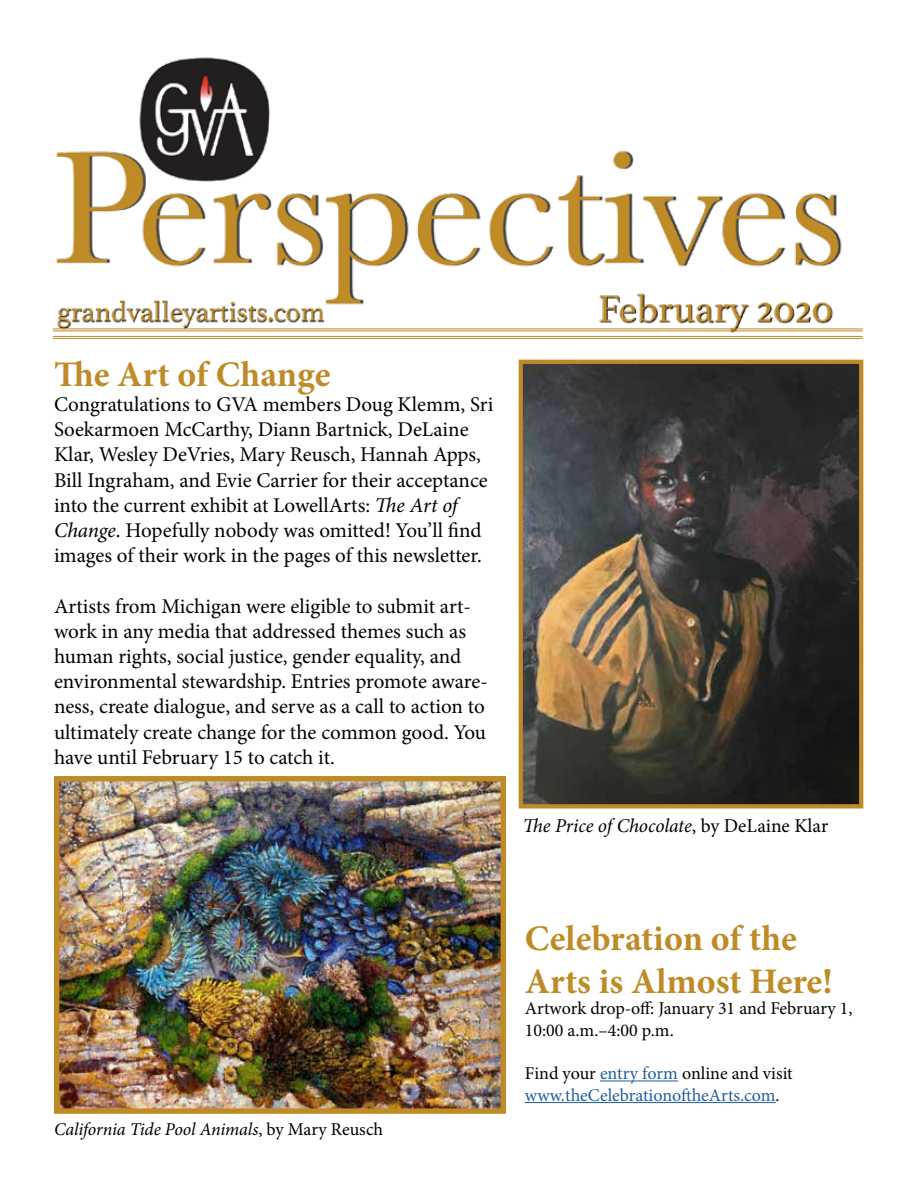
<style>
.page{position:relative;width:918px;height:1188px;background:#fff}
.page>*{position:absolute;margin:0;border:0;box-sizing:border-box;transform-origin:0 0}
.t1{font:700 36px/43.2px "Minion Pro";color:#be8b26}
.t2{font:21px/25.2px "Minion Pro";color:#000}
.t3{font:italic 19.5px "Minion Pro";letter-spacing:-.005em;color:#000}
.t4{font:18px/21.6px "Minion Pro";color:#215e9e}
.t5{font:18px/21.6px "Minion Pro";letter-spacing:-.005em;color:#000}
.t6{font:italic 18px "Minion Pro";letter-spacing:-.01em;color:#000}
.s1{font-style:italic}
.s2{font-style:normal}
.s3{color:#000}
</style>
<div class="page">
<img style="left:524px;top:365px;width:334px;height:438px">
<div style="left:519px;top:360px;width:344px;height:448px;border:4px solid #be8b26"></div>
<img style="left:60px;top:782px;width:440px;height:326px">
<div style="left:54px;top:776px;width:452px;height:338px;border:5px solid #be8b26"></div>
<hr style="left:600px;top:1081px;width:78px;height:1px;background:#215e9e">
<hr style="left:525px;top:1102px;width:251px;height:1px;background:#215e9e">
<img style="left:54px;top:57px;width:809px;height:281px">
<hr style="left:53px;top:328px;width:810px;height:1px;background:#be8b26">
<hr style="left:53px;top:330px;width:810px;height:1px;background:#be8b26">
<hr style="left:53px;top:336px;width:810px;height:1px;background:#be8b26">
<hr style="left:53px;top:338px;width:810px;height:1px;background:#be8b26">
<h1 class="t1" style="left:54px;top:352px;width:278px">The Art of Change</h1>
<p class="t2" style="left:54px;top:392px;width:441px">Congratulations to GVA members Doug Klemm, Sri Soekarmoen McCarthy, Diann Bartnick, DeLaine Klar, Wesley DeVries, Mary Reusch, Hannah Apps, Bill Ingraham, and Evie Carrier for their acceptance into the current exhibit at LowellArts: <span class="s1">The Art of Change</span>. Hopefully nobody was omitted! You’ll find images of their work in the pages of this newsletter.</p>
<p class="t2" style="left:54px;top:593px;width:435px">Artists from Michigan were eligible to submit art&shy;work in any media that addressed themes such as human rights, social justice, gender equality, and environmental stewardship. Entries promote aware&shy;ness, create dialogue, and serve as a call to action to ultimately create change for the common good. You have until February 15 to catch it.</p>
<p class="t3" style="left:523px;top:812px;width:307px">The Price of Chocolate<span class="s2">, by DeLaine Klar</span></p>
<p class="t6" style="left:54px;top:1117px;width:331px">California Tide Pool Animals<span class="s2">, by Mary Reusch</span></p>
<h1 class="t1" style="left:525px;top:916px;width:309px">Celebration of the<br>Arts is Almost Here!</h1>
<p class="t5" style="left:525px;top:998px;width:329px">Artwork drop-off: January 31 and February 1,<br>10:00 a.m.–4:00 p.m.</p>
<p class="t4" style="left:525px;top:1063px;width:269px"><span class="s3">Find your</span> entry form <span class="s3">online and visit </span>www.theCelebrationoftheArts.com<span class="s3">.</span></p>
</div>
